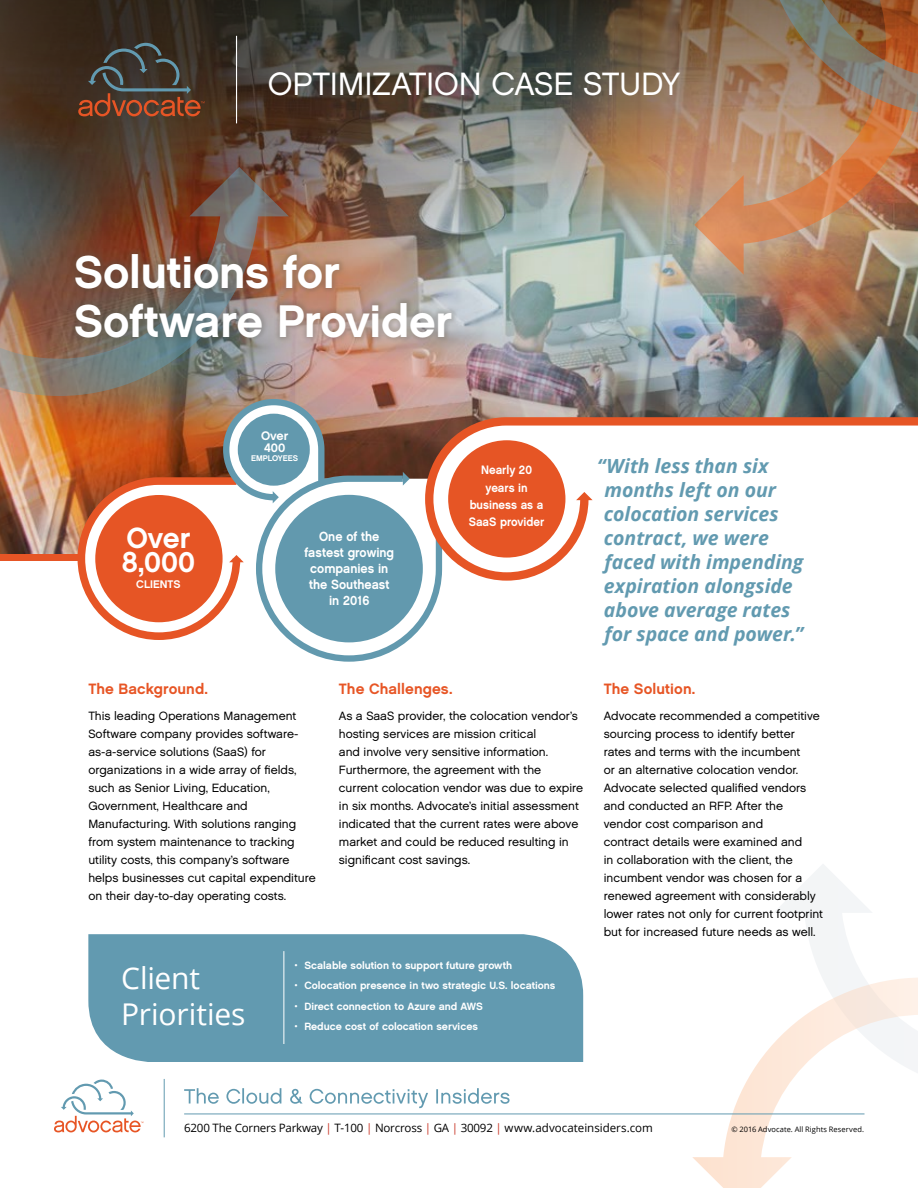
<style>
.page{position:relative;width:918px;height:1188px;background:#fff}
.page>*{position:absolute;margin:0;border:0;box-sizing:border-box;transform-origin:0 0}
.t1{font:45.6px/48.8px "Chalet New York Nineteen Sixty";letter-spacing:-.005em;color:#fff}
.t2{font:32.25px "Chalet London Nineteen Sixty";letter-spacing:-.005em;color:#fff}
.t3{font:30px/36px "Open Sans";letter-spacing:-.005em;color:#fff}
.t4{font:28.95px/23.7px "Chalet New York Nineteen Sixty";color:#fff}
.t5{font:italic 700 19.5px/24px "Open Sans";letter-spacing:-.005em;color:#629ab0}
.t6{font:15px "Chalet New York Nineteen Sixty";letter-spacing:.005em;color:#e75525}
.t7{font:13.2px/15.9px "Chalet New York Nineteen Sixty";color:#fff;text-align:center;scale:.93 1}
.t8{font:12.3px/12px "Chalet New York Nineteen Sixty";letter-spacing:-.005em;color:#fff}
.t9{font:12.15px/17.2px "Chalet New York Nineteen Sixty";color:#fff;text-align:center;scale:.93 1}
.t10{font:12px/18px "Chalet London Nineteen Sixty";color:#000}
.t11{font:11.55px "Open Sans";letter-spacing:-.02em;color:#000}
.t12{font:11.1px "Chalet New York Nineteen Sixty";color:#fff}
.t13{font:10.5px "Chalet New York Nineteen Sixty";color:#fff}
.t14{font:8.25px "Chalet New York Nineteen Sixty";color:#fff}
.t15{font:7.5px "Open Sans";letter-spacing:.01em;color:#000}
.s1{color:#c93627}
</style>
<div class="page">
<svg style="left:774px;top:864px;width:98px;height:114px"></svg>
<svg style="left:692px;top:978px;width:226px;height:210px"></svg>
<img style="left:0;top:270px;width:918px;height:132px">
<img style="left:0;top:0;width:693px;height:270px">
<img style="left:0;top:402px;width:918px;height:152px">
<svg style="left:253px;top:397px;width:192px;height:265px"></svg>
<svg style="left:74px;top:399px;width:254px;height:263px"></svg>
<svg style="left:403px;top:472px;width:7px;height:14px"></svg>
<svg style="left:421px;top:413px;width:497px;height:172px"></svg>
<div style="left:0;top:554px;width:81px;height:7px;background:#e65525"></div>
<div style="left:88px;top:934px;width:495px;height:128px;background:#629ab0"></div>
<svg style="left:184px;top:1088px;width:326px;height:20px"></svg>
<hr style="left:184px;top:1114px;width:681px;height:1px;background:#629ab0">
<hr style="left:164px;top:1079px;width:1px;height:58px;background:#629ab0">
<svg style="left:54px;top:1080px;width:90px;height:52px"></svg>
<hr style="left:284px;top:951px;width:1px;height:93px;background:#fff">
<hr style="left:236px;top:36px;width:1px;height:87px;background:#fff">
<svg style="left:78px;top:43px;width:127px;height:73px;background:#4f3d31"></svg>
<img style="left:0;top:166px;width:289px;height:230px">
<img style="left:693px;top:0;width:225px;height:275px">
<svg style="left:732px;top:0;width:186px;height:117px;background:#957358"></svg>
<div style="left:69px;top:248px;width:389px;height:96px;background:#575449;opacity:.26"></div>
<h2 class="t2" style="left:268px;top:64px;width:414px">OPTIMIZATION CASE STUDY</h2>
<h1 class="t1" style="left:74px;top:248px;width:380px">Solutions for<br>Software Provider</h1>
<h3 class="t4" style="left:122px;top:526px;width:75px">Over<br>8,000</h3>
<p class="t12" style="left:136px;top:577px;width:46px">CLIENTS</p>
<p class="t8" style="left:261px;top:430px;width:29px">Over<br>400</p>
<p class="t14" style="left:251px;top:453px;width:48px">EMPLOYEES</p>
<p class="t7" style="left:304px;top:529px;width:98px">One of the fastest growing companies in the Southeast in 2016</p>
<p class="t9" style="left:469px;top:461px;width:83px">Nearly 20 years in business as a<br>SaaS provider</p>
<h3 class="t5" style="left:604px;top:453px;width:201px;text-indent:-7px">“With less than six months left on our colocation services contract, we were faced with impending expiration alongside above average rates for space and power.”</h3>
<p class="t6" style="left:88px;top:680px;width:121px">The Background.</p>
<p class="t6" style="left:339px;top:680px;width:115px">The Challenges.</p>
<p class="t6" style="left:604px;top:680px;width:93px">The Solution.</p>
<p class="t10" style="left:88px;top:707px;width:229px">This leading Operations Management Software company provides software&shy;as-a-service solutions (SaaS) for organizations in a wide array of fields, such as Senior Living, Education, Government, Healthcare and Manufacturing. With solutions ranging from system maintenance to tracking utility costs, this company’s software helps businesses cut capital expenditure on their day-to-day operating costs.</p>
<p class="t10" style="left:339px;top:707px;width:246px">As a SaaS provider, the colocation vendor’s hosting services are mission critical<br>and involve very sensitive information.<br>Furthermore, the agreement with the current colocation vendor was due to expire in six months. Advocate’s initial assessment indicated that the current rates were above market and could be reduced resulting in significant cost savings.</p>
<p class="t10" style="left:604px;top:707px;width:221px">Advocate recommended a competitive sourcing process to identify better rates and terms with the incumbent<br>or an alternative colocation vendor.<br>Advocate selected qualified vendors and conducted an RFP. After the vendor cost comparison and<br>contract details were examined and<br>in collaboration with the client, the incumbent vendor was chosen for a renewed agreement with considerably lower rates not only for current footprint but for increased future needs as well.</p>
<h3 class="t3" style="left:121px;top:959px;width:126px">Client<br>Priorities</h3>
<p class="t13" style="left:294px;top:959px;width:219px">• Scalable solution to support future growth</p>
<p class="t13" style="left:294px;top:979px;width:263px">• Colocation presence in two strategic U.S. locations</p>
<p class="t13" style="left:294px;top:1000px;width:190px">• Direct connection to Azure and AWS</p>
<p class="t13" style="left:294px;top:1020px;width:185px">• Reduce cost of colocation services</p>
<p class="t11" style="left:184px;top:1120px;width:470px">6200 The Corners Parkway <span class="s1">|</span> T-100 <span class="s1">|</span> Norcross <span class="s1">|</span> GA <span class="s1">|</span> 30092 <span class="s1">|</span> www.advocateinsiders.com</p>
<p class="t15" style="left:732px;top:1124px;width:134px">© 2016 Advocate. All Rights Reserved.</p>
</div>
